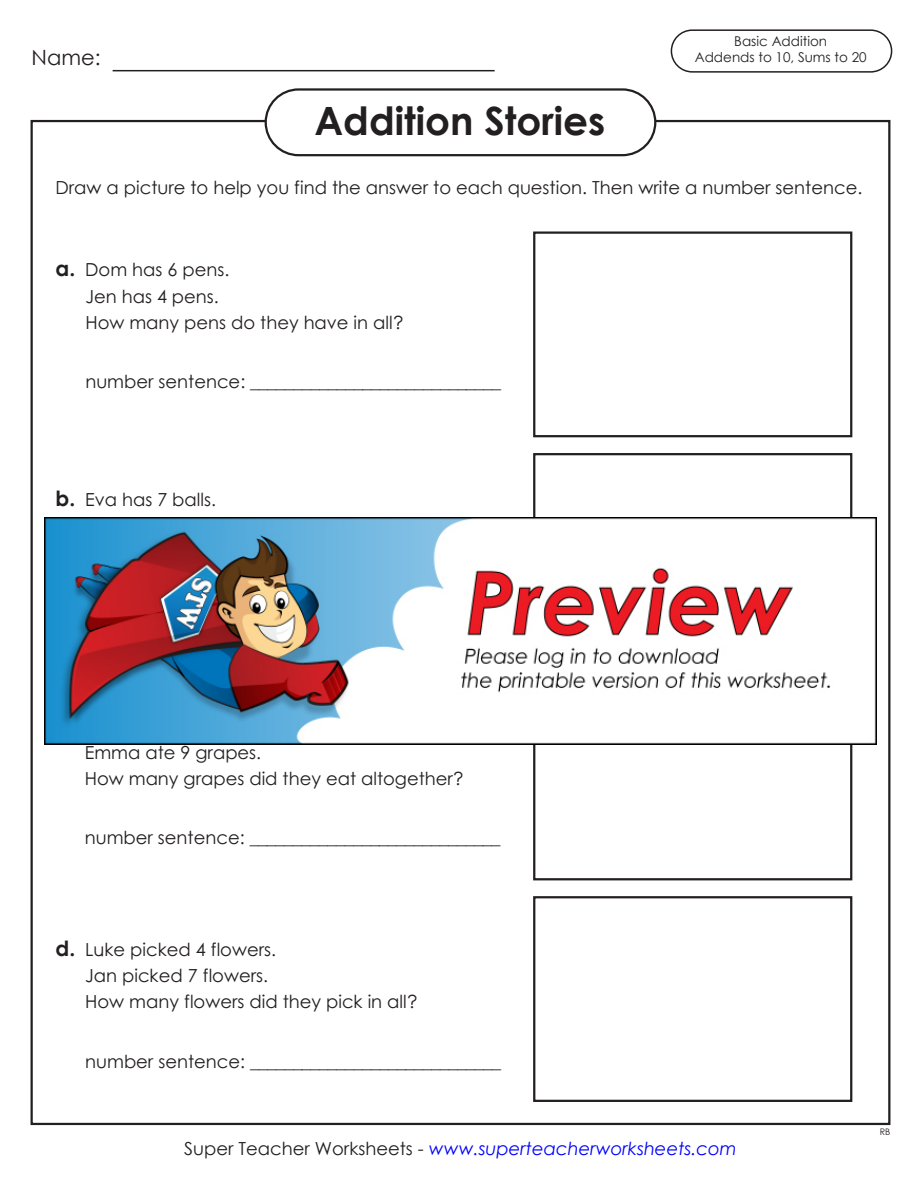
<style>
.page{position:relative;width:918px;height:1188px;background:#fff}
.page>*{position:absolute;margin:0;border:0;box-sizing:border-box;transform-origin:0 0}
.t1{font:700 39px "Century Gothic 2";color:#231f20}
.t2{font:21px "Century Gothic 2";color:#231f20}
.t3{font:18px "Century Gothic 2";color:#231f20}
.t4{font:18px/26.2px "Century STW3";color:#231f20}
.t5{font:italic 18px "Century Gothic 2";color:#00f}
.t6{font:13.5px/16.2px "Century Gothic 2";color:#231f20;text-align:center}
.t7{font:9px "Century Gothic 2";color:#231f20}
.s1{font-family:"Century Gothic 2";font-weight:700;font-size:21px}
.s2{font-style:normal;color:#231f20}
</style>
<div class="page">
<div style="left:671px;top:29px;width:221px;height:44px;border:2px solid #231f20;border-radius:21px"></div>
<hr style="left:113px;top:70px;width:382px;height:1px;background:#231f20">
<div style="left:265px;top:88px;width:391px;height:68px;border:2px solid #231f20;border-radius:33px"></div>
<div style="left:533px;top:231px;width:319px;height:206px;border:2px solid #231f20"></div>
<div style="left:533px;top:675px;width:319px;height:205px;border:2px solid #231f20"></div>
<div style="left:533px;top:453px;width:319px;height:206px;border:2px solid #231f20"></div>
<div style="left:533px;top:896px;width:319px;height:206px;border:2px solid #231f20"></div>
<img style="left:44px;top:517px;width:832px;height:228px">
<p class="t2" style="left:32px;top:43px;width:71px">Name:</p>
<p class="t1" style="left:314px;top:92px;width:292px">Addition Stories</p>
<p class="t6" style="left:695px;top:33px;width:174px">Basic Addition<br>Addends to 10, Sums to 20</p>
<p class="t3" style="left:56px;top:175px;width:808px">Draw a picture to help you find the answer to each question. Then write a number sentence.</p>
<p class="t4" style="left:56px;top:256px;width:175px"><span class="s1">a.</span> Dom has 6 pens.</p>
<p class="t4" style="left:85px;top:283px;width:135px">Jen has 4 pens.</p>
<p class="t4" style="left:85px;top:309px;width:319px">How many pens do they have in all?</p>
<p class="t3" style="left:85px;top:369px;width:417px">number sentence: _____________________________</p>
<p class="t4" style="left:56px;top:486px;width:162px"><span class="s1">b.</span> Eva has 7 balls.</p>
<p class="t4" style="left:85px;top:739px;width:380px">Emma ate 9 grapes.<br>How many grapes did they eat altogether?</p>
<p class="t3" style="left:85px;top:825px;width:417px">number sentence: _____________________________</p>
<p class="t4" style="left:85px;top:936px;width:334px;text-indent:-30px"><span class="s1">d.</span> Luke picked 4 flowers.<br>Jan picked 7 flowers.<br>How many flowers did they pick in all?</p>
<p class="t3" style="left:85px;top:1049px;width:417px">number sentence: _____________________________</p>
<p class="t5" style="left:184px;top:1136px;width:554px"><span class="s2">Super Teacher Worksheets -</span> www.superteacherworksheets.com</p>
<p class="t7" style="left:880px;top:1126px;width:12px">RB</p>
</div>
